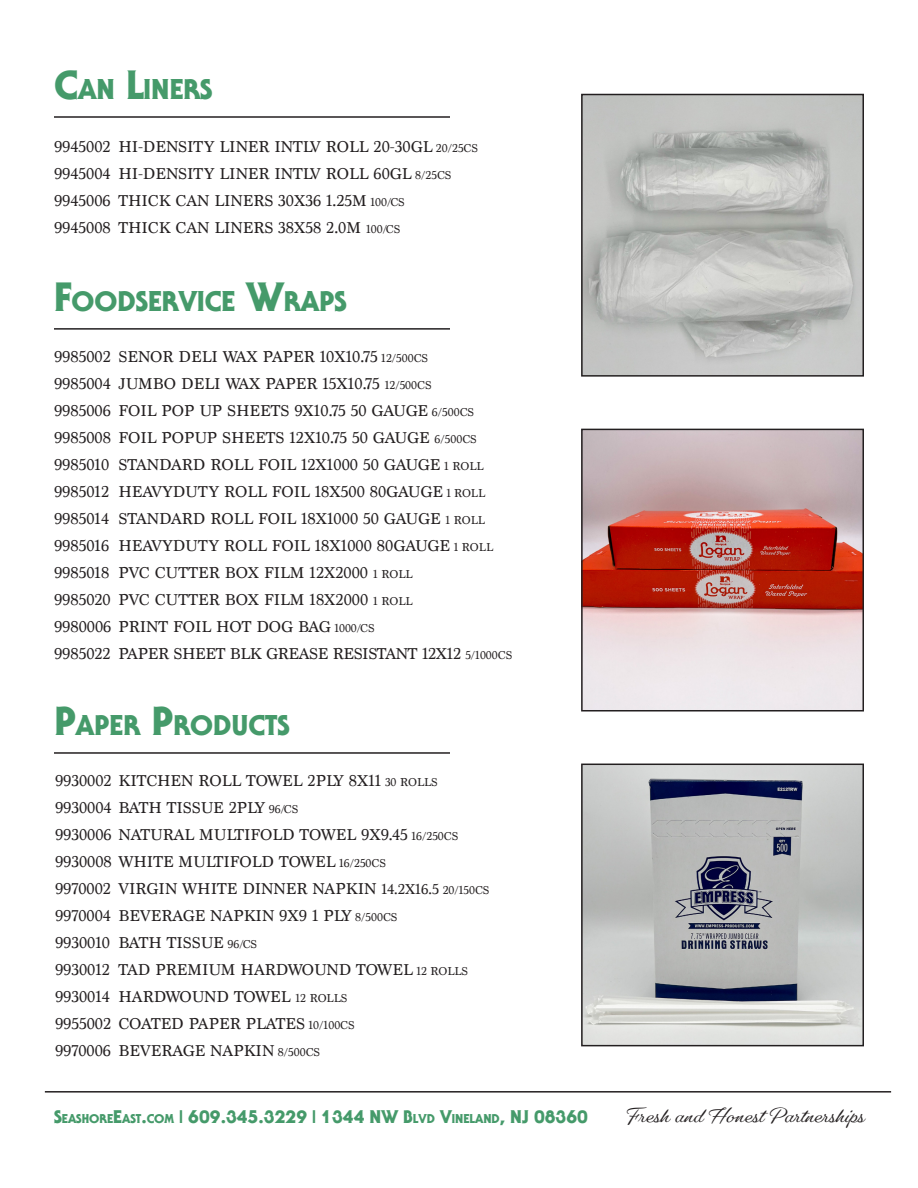
<style>
.page{position:relative;width:918px;height:1188px;background:#fff}
.page>*{position:absolute;margin:0;border:0;box-sizing:border-box;transform-origin:0 0}
.t1{font:800 30.45px "Staid Gothic";color:#459a6a}
.t2{font:800 19.5px "Staid Gothic";color:#459a6a}
.t3{font:700 19.5px "Gautreaux";color:#231f20}
.t4{font:16.5px "Marion";color:#231f20}
.t5{font:16.5px "Marion";letter-spacing:-.02em;color:#231f20}
.s1{font-size:43.5px}
.s2{font-size:12px}
.s3{font-size:15px}
.s4{font-size:13.65px}
</style>
<div class="page">
<hr style="left:54px;top:116px;width:396px;height:2px;background:#231f20">
<img style="left:584px;top:97px;width:277px;height:277px">
<div style="left:581px;top:94px;width:283px;height:283px;border:2px solid #231f20"></div>
<hr style="left:54px;top:328px;width:396px;height:2px;background:#231f20">
<img style="left:584px;top:432px;width:277px;height:277px">
<div style="left:581px;top:429px;width:283px;height:283px;border:2px solid #231f20"></div>
<img style="left:584px;top:767px;width:277px;height:276px">
<div style="left:581px;top:764px;width:283px;height:282px;border:2px solid #231f20"></div>
<hr style="left:54px;top:752px;width:396px;height:2px;background:#231f20">
<hr style="left:45px;top:1091px;width:846px;height:2px;background:#231f20">
<p class="t1" style="left:54px;top:74px;width:159px"><span class="s1">C</span>AN <span class="s1">L</span>INERS</p>
<p class="t4" style="left:54px;top:137px;width:58px">9945002</p>
<p class="t4" style="left:54px;top:164px;width:58px">9945004</p>
<p class="t4" style="left:54px;top:191px;width:58px">9945006</p>
<p class="t4" style="left:54px;top:218px;width:58px">9945008</p>
<p class="t4" style="left:118px;top:137px;width:361px">HI-DENSITY LINER INTLV ROLL 20-30GL <span class="s2">20/25CS</span></p>
<p class="t4" style="left:118px;top:164px;width:334px">HI-DENSITY LINER INTLV ROLL 60GL <span class="s2">8/25CS</span></p>
<p class="t4" style="left:118px;top:191px;width:288px">THICK CAN LINERS 30X36 1.25M <span class="s2">100/CS</span></p>
<p class="t4" style="left:118px;top:218px;width:283px">THICK CAN LINERS 38X58 2.0M <span class="s2">100/CS</span></p>
<p class="t1" style="left:54px;top:286px;width:280px"><span class="s1">F</span>OODSERVICE <span class="s1">W</span>RAPS</p>
<p class="t4" style="left:54px;top:347px;width:58px">9985002</p>
<p class="t4" style="left:54px;top:374px;width:58px">9985004</p>
<p class="t4" style="left:54px;top:401px;width:58px">9985006</p>
<p class="t4" style="left:54px;top:428px;width:58px">9985008</p>
<p class="t4" style="left:54px;top:455px;width:57px">9985010</p>
<p class="t4" style="left:54px;top:482px;width:57px">9985012</p>
<p class="t4" style="left:54px;top:509px;width:57px">9985014</p>
<p class="t4" style="left:54px;top:536px;width:57px">9985016</p>
<p class="t4" style="left:54px;top:563px;width:57px">9985018</p>
<p class="t4" style="left:54px;top:590px;width:58px">9985020</p>
<p class="t4" style="left:54px;top:617px;width:322px">9980006 PRINT FOIL HOT DOG BAG <span class="s2">1000/CS</span></p>
<p class="t4" style="left:54px;top:644px;width:58px">9985022</p>
<p class="t4" style="left:118px;top:347px;width:311px">SENOR DELI WAX PAPER 10X10.75 <span class="s2">12/500CS</span></p>
<p class="t4" style="left:118px;top:374px;width:315px">JUMBO DELI WAX PAPER 15X10.75 <span class="s2">12/500CS</span></p>
<p class="t4" style="left:118px;top:401px;width:357px">FOIL POP UP SHEETS 9X10.75 50 GAUGE <span class="s2">6/500CS</span></p>
<p class="t4" style="left:118px;top:428px;width:360px">FOIL POPUP SHEETS 12X10.75 50 GAUGE <span class="s2">6/500CS</span></p>
<p class="t4" style="left:118px;top:455px;width:367px">STANDARD ROLL FOIL 12X1000 50 GAUGE <span class="s2">1 ROLL</span></p>
<p class="t4" style="left:118px;top:482px;width:368px">HEAVYDUTY ROLL FOIL 18X500 80GAUGE <span class="s2">1 ROLL</span></p>
<p class="t4" style="left:118px;top:509px;width:368px">STANDARD ROLL FOIL 18X1000 50 GAUGE <span class="s2">1 ROLL</span></p>
<p class="t4" style="left:118px;top:536px;width:376px">HEAVYDUTY ROLL FOIL 18X1000 80GAUGE <span class="s2">1 ROLL</span></p>
<p class="t4" style="left:118px;top:563px;width:296px">PVC CUTTER BOX FILM 12X2000 <span class="s2">1 ROLL</span></p>
<p class="t4" style="left:118px;top:590px;width:296px">PVC CUTTER BOX FILM 18X2000 <span class="s2">1 ROLL</span></p>
<p class="t5" style="left:118px;top:644px;width:395px">PAPER SHEET BLK GREASE RESISTANT 12X12 <span class="s2">5/1000CS</span></p>
<p class="t1" style="left:54px;top:710px;width:236px"><span class="s1">P</span>APER <span class="s1">P</span>RODUCTS</p>
<p class="t4" style="left:55px;top:771px;width:384px">9930002 KITCHEN ROLL TOWEL 2PLY 8X11 <span class="s2">30 ROLLS</span></p>
<p class="t4" style="left:55px;top:798px;width:245px">9930004 BATH TISSUE 2PLY <span class="s2">96/CS</span></p>
<p class="t4" style="left:55px;top:825px;width:405px">9930006 NATURAL MULTIFOLD TOWEL 9X9.45 <span class="s2">16/250CS</span></p>
<p class="t4" style="left:55px;top:852px;width:332px">9930008 WHITE MULTIFOLD TOWEL <span class="s2">16/250CS</span></p>
<p class="t4" style="left:55px;top:879px;width:436px">9970002 VIRGIN WHITE DINNER NAPKIN <span class="s3">14.2X16.5</span> <span class="s2">20/150CS</span></p>
<p class="t4" style="left:55px;top:906px;width:344px">9970004 BEVERAGE NAPKIN 9X9 1 PLY <span class="s2">8/500CS</span></p>
<p class="t4" style="left:55px;top:933px;width:57px">9930010</p>
<p class="t4" style="left:55px;top:960px;width:57px">9930012</p>
<p class="t4" style="left:55px;top:987px;width:57px">9930014</p>
<p class="t4" style="left:55px;top:1014px;width:301px">9955002 COATED PAPER PLATES <span class="s2">10/100CS</span></p>
<p class="t4" style="left:55px;top:1041px;width:267px">9970006 BEVERAGE NAPKIN <span class="s2">8/500CS</span></p>
<p class="t4" style="left:118px;top:933px;width:140px">BATH TISSUE <span class="s2">96/CS</span></p>
<p class="t4" style="left:118px;top:960px;width:351px">TAD PREMIUM HARDWOUND TOWEL <span class="s2">12 ROLLS</span></p>
<p class="t4" style="left:118px;top:987px;width:230px">HARDWOUND TOWEL <span class="s2">12 ROLLS</span></p>
<p class="t2" style="left:54px;top:1107px;width:536px">S<span class="s4">EASHORE</span>E<span class="s4">AST</span>.<span class="s4">COM</span> | 609.345.3229 | 1344 NW B<span class="s4">LVD</span> V<span class="s4">INELAND</span>, NJ 08360</p>
<p class="t3" style="left:625px;top:1104px;width:241px">Fresh and Honest Partnerships</p>
</div>
